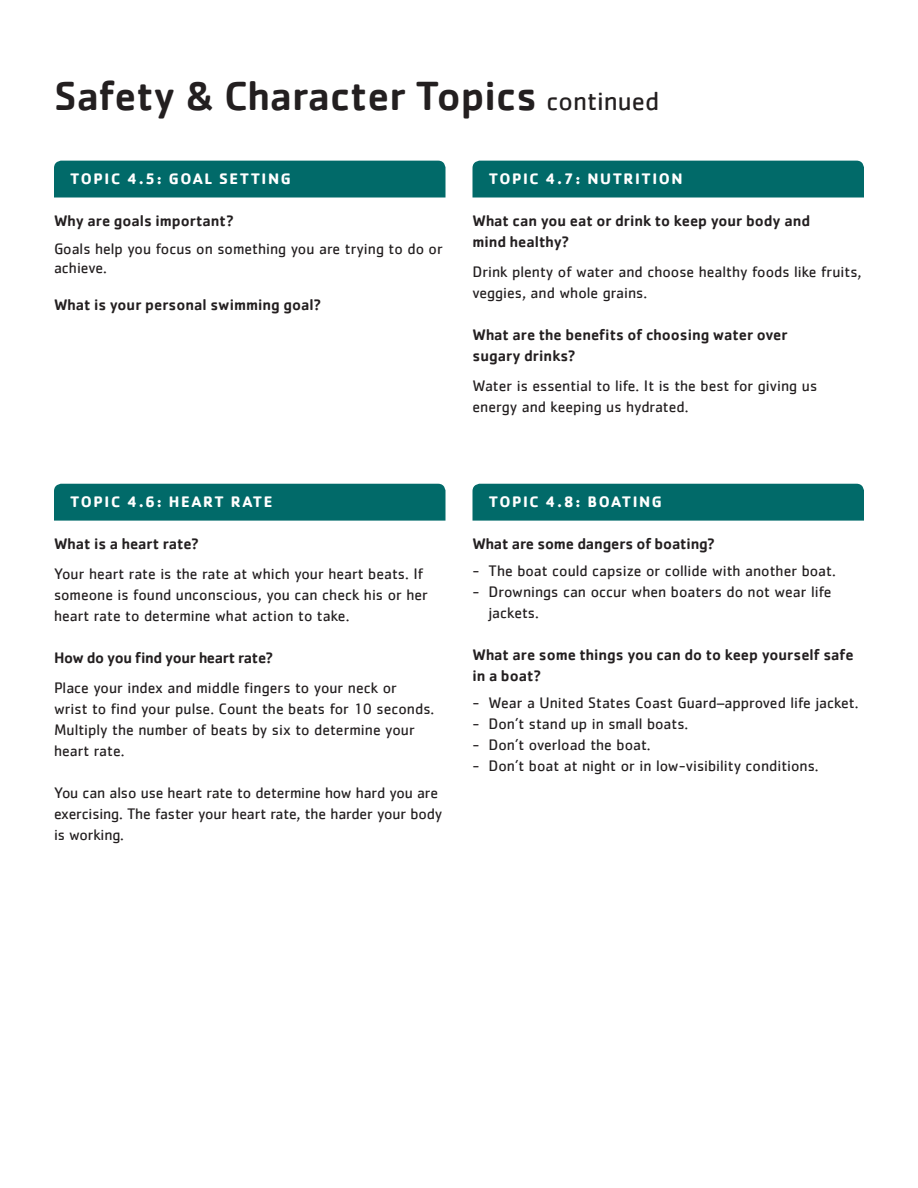
<style>
.page{position:relative;width:918px;height:1188px;background:#fff}
.page>*{position:absolute;margin:0;border:0;box-sizing:border-box;transform-origin:0 0}
.t1{font:500 42px "Cachet";color:#231f20}
.t2{font:15.75px/21px "Cachet";color:#231f20}
.t3{font:500 15.75px/21px "Cachet";color:#231f20}
.Sub_Heads{font:700 15.75px "Cachet";letter-spacing:.1em;color:#fff}
.t4{font:500 15.75px "Cachet";letter-spacing:-.02em;color:#231f20}
.s1{font-weight:400;font-size:27px}
</style>
<div class="page">
<div style="left:54px;top:161px;width:392px;height:37px;background:#016a69"></div>
<div style="left:472px;top:161px;width:392px;height:37px;background:#016a69"></div>
<div style="left:54px;top:484px;width:392px;height:37px;background:#016a69"></div>
<div style="left:472px;top:484px;width:392px;height:37px;background:#016a69"></div>
<p class="t1" style="left:54px;top:70px;width:607px">Safety &amp; Character Topics <span class="s1">continued</span></p>
<p class="Sub_Heads" style="left:70px;top:169px;width:222px">TOPIC 4.5: GOAL SETTING</p>
<p class="t3" style="left:54px;top:210px;width:181px">Why are goals important?</p>
<p class="t2" style="left:54px;top:239px;width:390px;line-height:18.8px">Goals help you focus on something you are trying to do or achieve.</p>
<p class="t3" style="left:54px;top:294px;width:269px">What is your personal swimming goal?</p>
<p class="Sub_Heads" style="left:489px;top:169px;width:196px">TOPIC 4.7: NUTRITION</p>
<p class="t3" style="left:472px;top:210px;width:339px">What can you eat or drink to keep your body and mind healthy?</p>
<p class="t2" style="left:472px;top:261px;width:391px">Drink plenty of water and choose healthy foods like fruits, veggies, and whole grains.</p>
<p class="t3" style="left:472px;top:324px;width:317px">What are the benefits of choosing water over sugary drinks?</p>
<p class="t2" style="left:472px;top:375px;width:346px">Water is essential to life. It is the best for giving us energy and keeping us hydrated.</p>
<p class="Sub_Heads" style="left:70px;top:491px;width:204px">TOPIC 4.6: HEART RATE</p>
<p class="t3" style="left:54px;top:532px;width:147px">What is a heart rate?</p>
<p class="t2" style="left:54px;top:562px;width:376px">Your heart rate is the rate at which your heart beats. If someone is found unconscious, you can check his or her heart rate to determine what action to take.</p>
<p class="t4" style="left:54px;top:648px;width:221px">How do you find your heart rate?</p>
<p class="t2" style="left:54px;top:676px;width:382px">Place your index and middle fingers to your neck or wrist to find your pulse. Count the beats for 10 seconds.<br>Multiply the number of beats by six to determine your heart rate.</p>
<p class="t2" style="left:54px;top:781px;width:390px">You can also use heart rate to determine how hard you are exercising. The faster your heart rate, the harder your body is working.</p>
<p class="Sub_Heads" style="left:489px;top:491px;width:175px">TOPIC 4.8: BOATING</p>
<p class="t3" style="left:472px;top:532px;width:244px">What are some dangers of boating?</p>
<p class="t2" style="left:472px;top:559px;width:365px">- The boat could capsize or collide with another boat.</p>
<p class="t2" style="left:489px;top:580px;width:344px;text-indent:-16px">- Drownings can occur when boaters do not wear life jackets.</p>
<p class="t3" style="left:472px;top:643px;width:383px">What are some things you can do to keep yourself safe in a boat?</p>
<p class="t2" style="left:472px;top:691px;width:388px">- Wear a United States Coast Guard–approved life jacket.</p>
<p class="t2" style="left:472px;top:712px;width:217px">- Don’t stand up in small boats.</p>
<p class="t2" style="left:472px;top:733px;width:180px">- Don’t overload the boat.</p>
<p class="t2" style="left:472px;top:754px;width:348px">- Don’t boat at night or in low-visibility conditions.</p>
</div>
